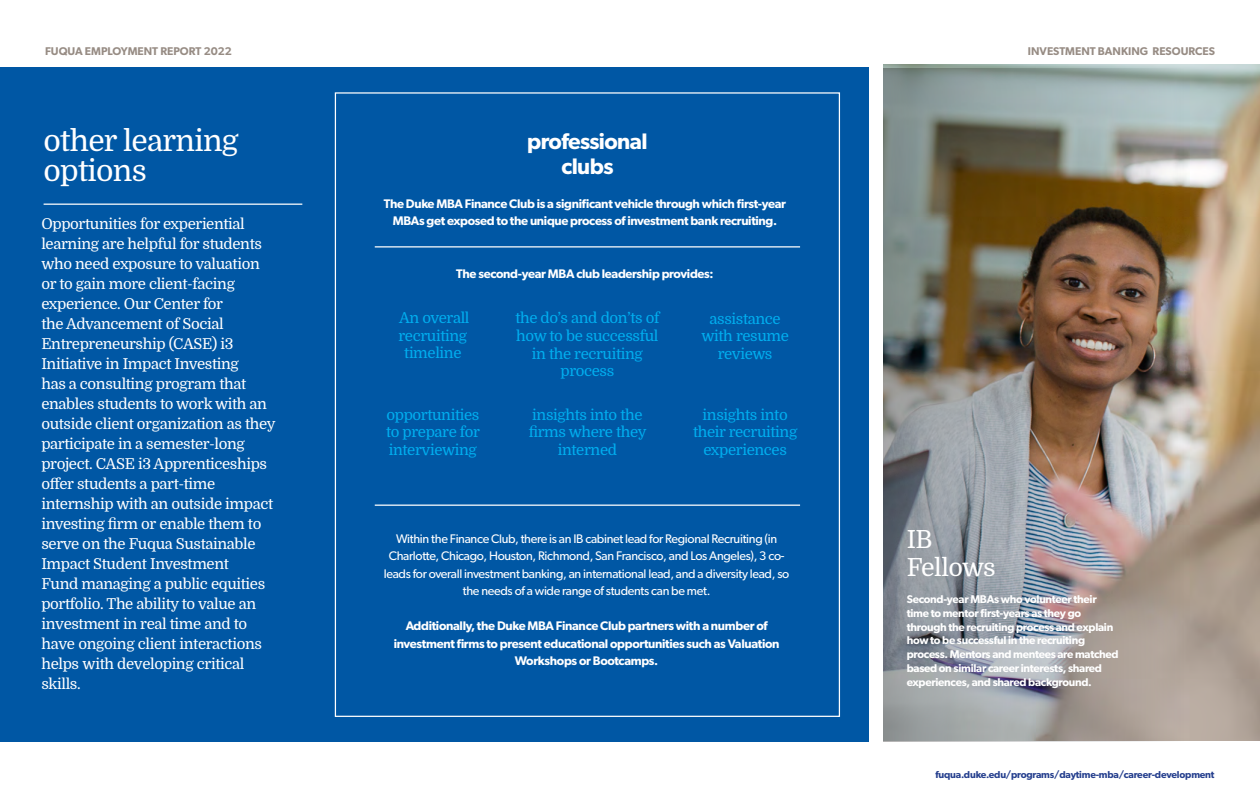
<style>
.page{position:relative;width:1260px;height:810px;background:#fff}
.page>*{position:absolute;margin:0;border:0;box-sizing:border-box;transform-origin:0 0}
.t1{font:30px/30px "Domine";letter-spacing:-.025em;color:#fff}
.t2{font:25px/27.5px "Domine";letter-spacing:-.025em;color:#fff}
.t3{font:600 22.5px/25px "Gibson";letter-spacing:-.025em;color:#fff;text-align:center}
.t4{font:15px/20px "Domine";letter-spacing:-.025em;color:#fff}
.t5{font:15px/17.5px "Domine";letter-spacing:-.025em;color:#00aeef;text-align:center}
.t6{font:600 12.5px/17.5px "Gibson";letter-spacing:-.025em;color:#fff;text-align:center}
.t7{font:12.5px/17.5px "Gibson";letter-spacing:-.025em;color:#fff;text-align:center}
.t8{font:600 11.25px/13.8px "Gibson";letter-spacing:-.025em;color:#fff}
.t9{font:600 11.25px "Gibson";color:#978c84}
.t10{font:600 10px "Gibson";letter-spacing:-.02em;color:#253f8e}
</style>
<div class="page">
<div style="left:0;top:68px;width:868px;height:674px;background:#0057a4"></div>
<img style="left:884px;top:65px;width:376px;height:676px">
<img style="left:883px;top:68px;width:301px;height:674px">
<hr style="left:44px;top:204px;width:258px;height:1px;background:#fff">
<hr style="left:375px;top:246px;width:425px;height:2px;background:#fff">
<hr style="left:375px;top:505px;width:425px;height:1px;background:#fff">
<p class="t9" style="left:45px;top:44px;width:188px">FUQUA EMPLOYMENT REPORT 2022</p>
<h3 class="t1" style="left:44px;top:126px;width:197px">other learning options</h3>
<p class="t4" style="left:41px;top:215px;width:236px">Opportunities for experiential learning are helpful for students who need exposure to valuation or to gain more client-facing experience. Our Center for<br>the Advancement of Social<br>Entrepreneurship (CASE) i3<br>Initiative in Impact Investing<br>has a consulting program that enables students to work with an outside client organization as they participate in a semester-long project. CASE i3 Apprenticeships offer students a part-time internship with an outside impact investing firm or enable them to serve on the Fuqua Sustainable<br>Impact Student Investment<br>Fund managing a public equities portfolio. The ability to value an investment in real time and to have ongoing client interactions helps with developing critical skills.</p>
<h4 class="t3" style="left:527px;top:129px;width:122px">professional clubs</h4>
<p class="t6" style="left:384px;top:194px;width:404px">The Duke MBA Finance Club is a significant vehicle through which first-year<br>MBAs get exposed to the unique process of investment bank recruiting.</p>
<p class="t6" style="left:456px;top:264px;width:259px">The second-year MBA club leadership provides:</p>
<p class="t5" style="left:399px;top:310px;width:73px">An overall recruiting timeline</p>
<p class="t5" style="left:515px;top:310px;width:146px">the do’s and don’ts of how to be successful in the recruiting process</p>
<p class="t5" style="left:701px;top:310px;width:89px">assistance with resume reviews</p>
<p class="t5" style="left:386px;top:406px;width:96px;text-align:justify">opportunities to prepare for interviewing</p>
<p class="t5" style="left:529px;top:406px;width:119px">insights into the firms where they interned</p>
<p class="t5" style="left:693px;top:406px;width:106px">insights into their recruiting experiences</p>
<p class="t7" style="left:384px;top:530px;width:407px">Within the Finance Club, there is an IB cabinet lead for Regional Recruiting (in Charlotte, Chicago, Houston, Richmond, San Francisco, and Los Angeles), 3 co&shy;leads for overall investment banking, an international lead, and a diversity lead, so the needs of a wide range of students can be met.</p>
<p class="t6" style="left:394px;top:617px;width:387px">Additionally, the Duke MBA Finance Club partners with a number of investment firms to present educational opportunities such as Valuation<br>Workshops or Bootcamps.</p>
<p class="t9" style="left:1028px;top:44px;width:189px">INVESTMENT BANKING RESOURCES</p>
<h4 class="t2" style="left:907px;top:526px;width:90px">IB<br>Fellows</h4>
<p class="t8" style="left:907px;top:592px;width:213px">Second-year MBAs who volunteer their time to mentor first-years as they go through the recruiting process and explain how to be successful in the recruiting process. Mentors and mentees are matched based on similar career interests, shared experiences, and shared background.</p>
<p class="t10" style="left:936px;top:768px;width:280px">fuqua.duke.edu/programs/daytime-mba/career-development</p>
</div>
